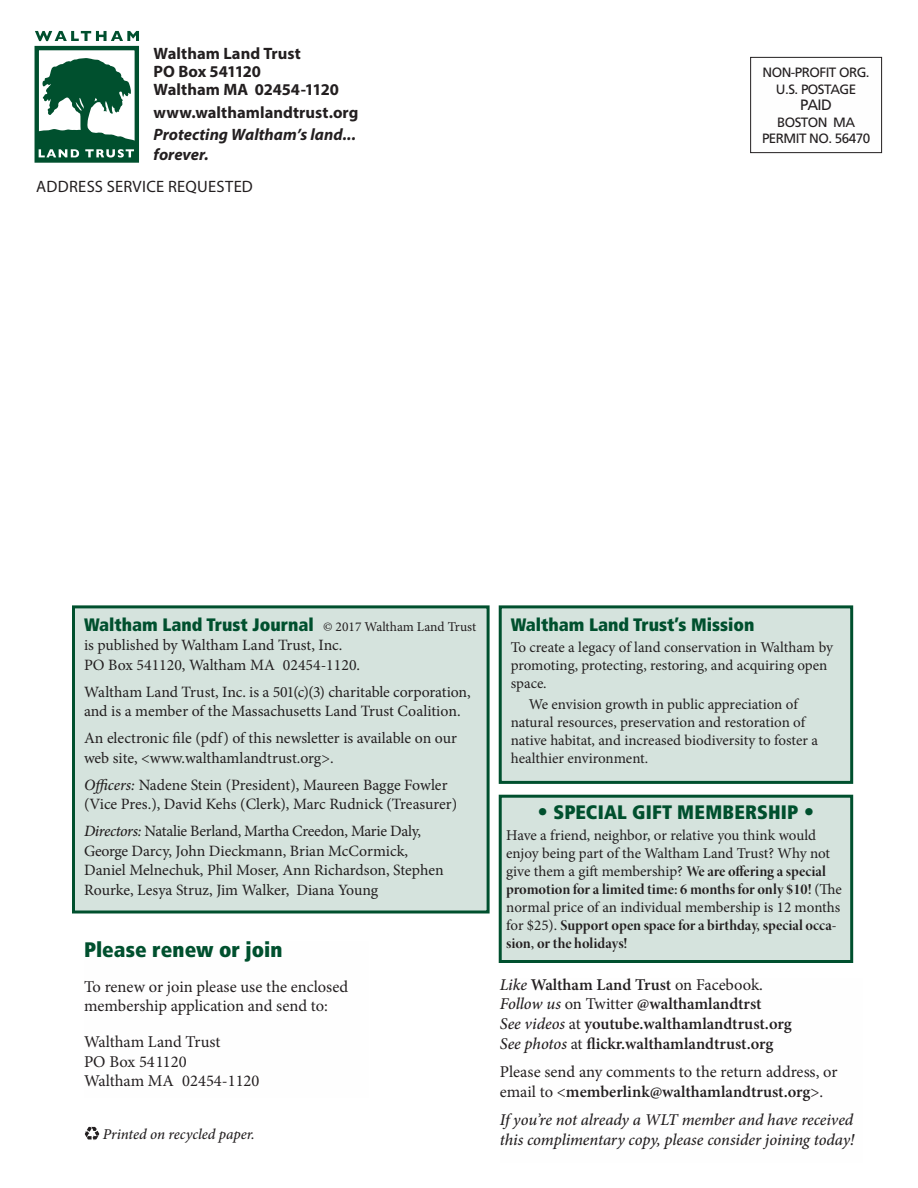
<style>
.page{position:relative;width:918px;height:1188px;background:#fff}
.page>*{position:absolute;margin:0;border:0;box-sizing:border-box;transform-origin:0 0}
.t1{font:900 condensed 21px "Frutiger LT Std";color:#00502e}
.t2{font:900 condensed 19.5px "Frutiger LT Std";letter-spacing:.01em;color:#00502e}
.t3{font:900 condensed 18px "Frutiger LT Std";color:#00502e}
.t4{font:16.5px/19.5px "Minion Pro";color:#231f20}
.t5{font:600 16.5px/19.5px "Minion Pro";color:#231f20}
.t6{font:italic 500 16.5px/19.5px "Minion Pro";letter-spacing:-.01em;color:#231f20}
.t7{font:700 16.5px/18px "Myriad Pro";color:#231f20}
.t8{font:italic 700 16.5px/19.8px "Myriad Pro";color:#231f20}
.t9{font:16.5px "Myriad Pro";letter-spacing:.02em;color:#231f20}
.t10{font:15.75px/19.5px "Minion Pro";letter-spacing:-.005em;color:#231f20}
.t11{font:15px/18px "Minion Pro";letter-spacing:-.005em;color:#231f20}
.t12{font:15px/18px "Minion Pro Bold Disp";color:#231f20}
.Back_box_body{font:italic 500 15px "Minion Pro";letter-spacing:-.005em;color:#231f20}
.t13{font:15px "Frutiger LT Std";color:#231f20}
.t14{font:13.5px/16.5px "Frutiger LT Std";letter-spacing:-.04em;color:#231f20;text-align:center}
.s1{font-family:"Minion Pro";font-weight:400;font-stretch:normal;font-size:13.5px;color:#231f20}
.s2{font-weight:500;font-style:italic}
.s3{font-size:21px}
.s4{font-family:"Minion Pro Bold Disp"}
.s5{font-family:"Minion Pro"}
.s6{font-weight:400}
.s7{font-weight:600}
</style>
<div class="page">
<div style="left:750px;top:57px;width:132px;height:96px;border:1px solid #231f20"></div>
<div style="left:35px;top:46px;width:104px;height:117px;background:#fff;border:4px solid #00502e"></div>
<svg style="left:35px;top:31px;width:104px;height:10px"></svg>
<svg style="left:37px;top:58px;width:98px;height:102px"></svg>
<svg style="left:85px;top:1127px;width:14px;height:13px"></svg>
<div style="left:500px;top:607px;width:352px;height:175px;background:#d5e3dd"></div>
<div style="left:499px;top:605px;width:354px;height:179px;border:3px solid #00502e"></div>
<div style="left:74px;top:607px;width:414px;height:305px;background:#d5e3dd"></div>
<div style="left:72px;top:605px;width:418px;height:309px;border:3px solid #00502e"></div>
<div style="left:500px;top:796px;width:352px;height:166px;background:#d5e3dd"></div>
<div style="left:499px;top:795px;width:354px;height:168px;border:3px solid #00502e"></div>
<p class="t7" style="left:154px;top:44px;width:187px">Waltham Land Trust<br>PO Box 541120<br>Waltham MA 02454-1120</p>
<p class="t7" style="left:154px;top:103px;width:206px">www.walthamlandtrust.org</p>
<p class="t8" style="left:154px;top:125px;width:204px">Protecting Waltham’s land... forever.</p>
<p class="t9" style="left:36px;top:177px;width:218px">ADDRESS SERVICE REQUESTED</p>
<p class="t14" style="left:763px;top:64px;width:109px">NON-PROFIT ORG.<br>U.S. POSTAGE</p>
<p class="t13" style="left:800px;top:96px;width:33px">PAID</p>
<p class="t14" style="left:762px;top:114px;width:110px">BOSTON MA<br>PERMIT NO. 56470</p>
<p class="t3" style="left:84px;top:614px;width:394px">Waltham Land Trust Journal <span class="s1">© 2017 Waltham Land Trust</span></p>
<p class="t10" style="left:84px;top:636px;width:278px">is published by Waltham Land Trust, Inc.<br>PO Box 541120, Waltham MA 02454-1120.</p>
<p class="t10" style="left:84px;top:682px;width:388px">Waltham Land Trust, Inc. is a 501(c)(3) charitable corporation, and is a member of the Massachusetts Land Trust Coalition.</p>
<p class="t10" style="left:84px;top:729px;width:374px">An electronic file (pdf) of this newsletter is available on our web site, &lt;www.walthamlandtrust.org&gt;.</p>
<p class="t10" style="left:84px;top:775px;width:375px"><span class="s2">Officers:</span> Nadene Stein (President), Maureen Bagge Fowler (Vice Pres.), David Kehs (Clerk), Marc Rudnick (Treasurer)</p>
<p class="t10" style="left:84px;top:822px;width:361px"><span class="s2">Directors:</span> Natalie Berland, Martha Creedon, Marie Daly, George Darcy, John Dieckmann, Brian McCormick, Daniel Melnechuk, Phil Moser, Ann Richardson, Stephen Rourke, Lesya Struz, Jim Walker, Diana Young</p>
<h1 class="t1" style="left:84px;top:937px;width:200px">Please renew or join</h1>
<p class="t4" style="left:84px;top:977px;width:266px">To renew or join please use the enclosed membership application and send to:</p>
<p class="t4" style="left:84px;top:1032px;width:177px">Waltham Land Trust<br>PO Box 541120<br>Waltham MA 02454-1120</p>
<p class="Back_box_body" style="left:103px;top:1124px;width:154px">Printed on recycled paper.</p>
<p class="t3" style="left:511px;top:614px;width:245px">Waltham Land Trust’s Mission</p>
<p class="t11" style="left:511px;top:638px;width:324px">To create a legacy of land conservation in Waltham by promoting, protecting, restoring, and acquiring open space.</p>
<p class="t11" style="left:511px;top:695px;width:309px;text-indent:18px">We envision growth in public appreciation of natural resources, preservation and restoration of native habitat, and increased biodiversity to foster a healthier environment.</p>
<p class="t2" style="left:537px;top:801px;width:278px"><span class="s3">•</span> SPECIAL GIFT MEMBERSHIP <span class="s3">•</span></p>
<p class="t11" style="left:506px;top:827px;width:325px">Have a friend, neighbor, or relative you think would enjoy being part of the Waltham Land Trust? Why not give them a gift membership? <span class="s4">We are offering a special</span></p>
<p class="t12" style="left:506px;top:881px;width:337px">promotion for a limited time: 6 months for only $10! <span class="s5">(The</span></p>
<p class="t11" style="left:506px;top:899px;width:336px">normal price of an individual membership is 12 months</p>
<p class="t12" style="left:506px;top:917px;width:332px"><span class="s5">for $25).</span> Support open space for a birthday, special occa&shy;sion, or the holidays!</p>
<p class="t5" style="left:500px;top:975px;width:293px"><span class="s2">Like</span> Waltham Land Trust <span class="s6">on Facebook.<br></span><span class="s2">Follow us</span> <span class="s6">on Twitter</span> @walthamlandtrst<br><span class="s2">See videos</span> <span class="s6">at</span> youtube.walthamlandtrust.org <span class="s2">See photos</span> <span class="s6">at</span> flickr.walthamlandtrust.org</p>
<p class="t4" style="left:500px;top:1062px;width:339px">Please send any comments to the return address, or email to &lt;<span class="s7">memberlink@walthamlandtrust.org</span>&gt;.</p>
<p class="t6" style="left:500px;top:1110px;width:356px">If you’re not already a WLT member and have received this complimentary copy, please consider joining today!</p>
</div>
